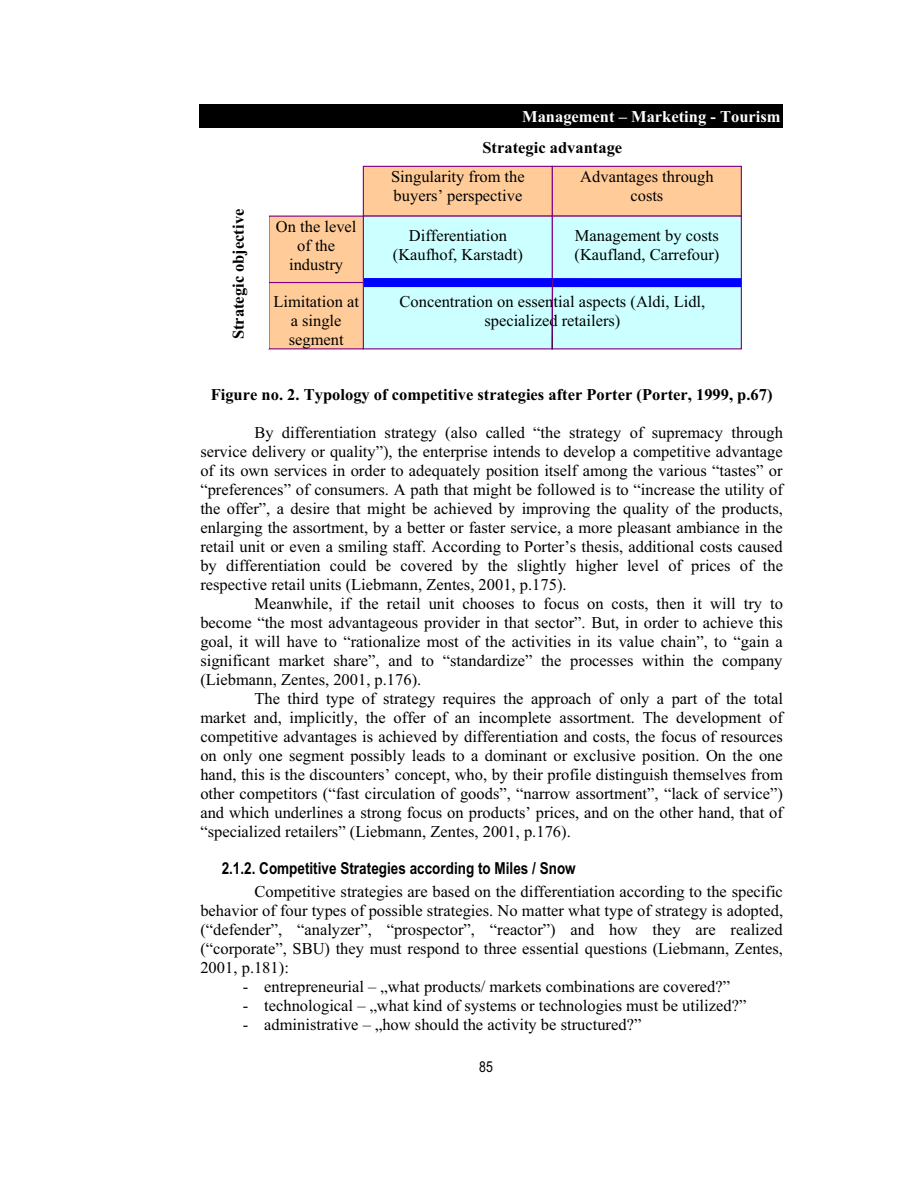
<style>
.page{position:relative;width:918px;height:1188px;background:#fff}
.page>*{position:absolute;margin:0;border:0;box-sizing:border-box;transform-origin:0 0}
.t1{font:16.5px/18.9px "Times New Roman";color:#000;text-align:center}
.t2{font:700 16.5px "Times New Roman";color:#000}
.t3{font:700 16.5px "Arial Narrow";color:#000}
.t4{font:700 16.5px "Times New Roman";color:#fff}
.t5{font:15px "Arial Narrow";color:#000}
</style>
<div class="page">
<div style="left:199px;top:105px;width:584px;height:23px;background:#000"></div>
<div style="left:363px;top:166px;width:189px;height:50px;background:#fc9"></div>
<div style="left:363px;top:166px;width:190px;height:51px;border:1px solid #800080"></div>
<div style="left:552px;top:166px;width:189px;height:50px;background:#fc9"></div>
<div style="left:552px;top:166px;width:190px;height:51px;border:1px solid #800080"></div>
<div style="left:363px;top:216px;width:189px;height:67px;background:#cff"></div>
<div style="left:552px;top:216px;width:189px;height:67px;background:#cff"></div>
<div style="left:552px;top:216px;width:190px;height:67px;border:1px solid #800080"></div>
<div style="left:363px;top:283px;width:378px;height:66px;background:#cff"></div>
<div style="left:363px;top:278px;width:378px;height:9px;background:#00f"></div>
<div style="left:269px;top:216px;width:94px;height:67px;background:#fc9"></div>
<div style="left:269px;top:283px;width:94px;height:66px;background:#fc9"></div>
<div style="left:268px;top:282px;width:96px;height:67px;border:1px solid #800080"></div>
<div style="left:228px;top:200px;width:41px;height:149px;background:#fff"></div>
<svg style="left:551px;top:279px;width:3px;height:71px"></svg>
<p class="t2" style="left:233px;top:339px;width:132px;rotate:-90deg">Strategic objective</p>
<p class="t1" style="left:276px;top:218px;width:82px">On the level of the industry</p>
<p class="t1" style="left:273px;top:294px;width:87px">Limitation at a single segment</p>
<p class="t4" style="left:522px;top:111px;width:260px">Management – Marketing - Tourism</p>
<p class="t2" style="left:482px;top:142px;width:141px">Strategic advantage</p>
<p class="t1" style="left:391px;top:169px;width:135px;text-align:left">Singularity from the buyers’ perspective</p>
<p class="t1" style="left:580px;top:169px;width:135px">Advantages through costs</p>
<p class="t1" style="left:393px;top:227px;width:132px">Differentiation (Kaufhof, Karstadt)</p>
<p class="t1" style="left:575px;top:227px;width:146px;text-align:left">Management by costs (Kaufland, Carrefour)</p>
<p class="t1" style="left:400px;top:294px;width:307px">Concentration on essential aspects (Aldi, Lidl, specialized retailers)</p>
<p class="t2" style="left:211px;top:390px;width:563px">Figure no. 2. Typology of competitive strategies after Porter (Porter, 1999, p.67)</p>
<p class="t1" style="left:200px;top:425px;width:584px;text-align:justify;text-indent:54px">By differentiation strategy (also called “the strategy of supremacy through service delivery or quality”), the enterprise intends to develop a competitive advantage of its own services in order to adequately position itself among the various “tastes” or “preferences” of consumers. A path that might be followed is to “increase the utility of the offer”, a desire that might be achieved by improving the quality of the products, enlarging the assortment, by a better or faster service, a more pleasant ambiance in the retail unit or even a smiling staff. According to Porter’s thesis, additional costs caused by differentiation could be covered by the slightly higher level of prices of the respective retail units (Liebmann, Zentes, 2001, p.175).</p>
<p class="t1" style="left:200px;top:596px;width:584px;text-align:justify;text-indent:54px">Meanwhile, if the retail unit chooses to focus on costs, then it will try to become “the most advantageous provider in that sector”. But, in order to achieve this goal, it will have to “rationalize most of the activities in its value chain”, to “gain a significant market share”, and to “standardize” the processes within the company (Liebmann, Zentes, 2001, p.176).</p>
<p class="t1" style="left:200px;top:690px;width:584px;text-align:justify;text-indent:54px">The third type of strategy requires the approach of only a part of the total market and, implicitly, the offer of an incomplete assortment. The development of competitive advantages is achieved by differentiation and costs, the focus of resources on only one segment possibly leads to a dominant or exclusive position. On the one hand, this is the discounters’ concept, who, by their profile distinguish themselves from other competitors (“fast circulation of goods”, “narrow assortment”, “lack of service”) and which underlines a strong focus on products’ prices, and on the other hand, that of “specialized retailers” (Liebmann, Zentes, 2001, p.176).</p>
<p class="t3" style="left:222px;top:862px;width:356px">2.1.2. Competitive Strategies according to Miles / Snow</p>
<p class="t1" style="left:200px;top:884px;width:584px;text-align:justify;text-indent:54px">Competitive strategies are based on the differentiation according to the specific behavior of four types of possible strategies. No matter what type of strategy is adopted, (“defender”, “analyzer”, “prospector”, “reactor”) and how they are realized (“corporate”, SBU) they must respond to three essential questions (Liebmann, Zentes, 2001, p.181):</p>
<p class="t1" style="left:243px;top:979px;width:489px">- entrepreneurial – „what products/ markets combinations are covered?”</p>
<p class="t1" style="left:243px;top:998px;width:505px">- technological – „what kind of systems or technologies must be utilized?”</p>
<p class="t1" style="left:243px;top:1017px;width:400px">- administrative – „how should the activity be structured?”</p>
<p class="t5" style="left:479px;top:1062px;width:15px">85</p>
</div>
